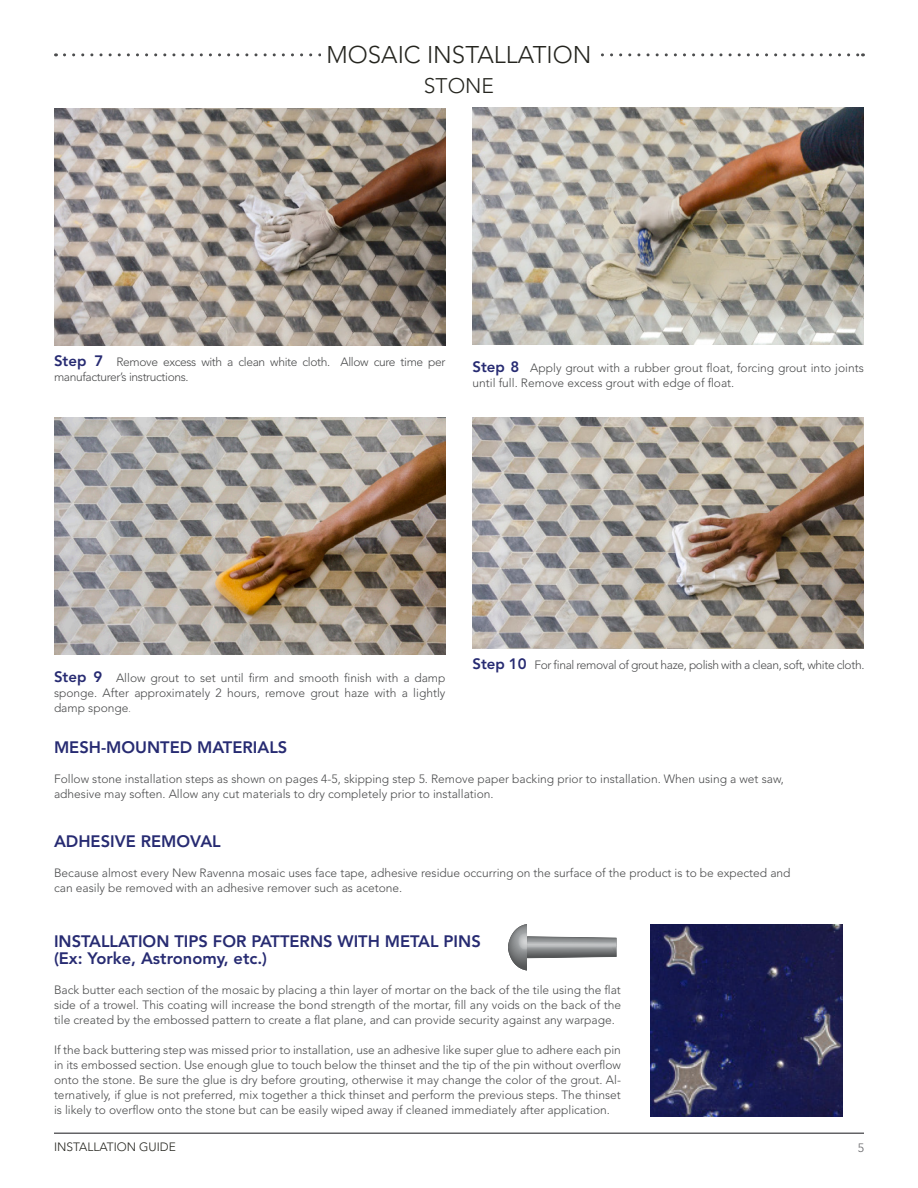
<style>
.page{position:relative;width:918px;height:1188px;background:#fff}
.page>*{position:absolute;margin:0;border:0;box-sizing:border-box;transform-origin:0 0}
.t1{font:300 24px "Avenir LT Std";color:#25251f}
.t2{font:300 21px "Avenir LT Std";color:#25251f}
.t3{font:800 16.5px "Avenir LT Std";color:#272b72}
.t4{font:300 12px/15px "Avenir LT Std";color:#4b4c4d;text-align:justify}
.t5{font:300 12px/15px "Avenir LT Std";letter-spacing:-.03em;color:#4b4c4d}
.t6{font:300 12px "Avenir LT Std";color:#25251f}
.t7{font:300 12px "Avenir LT Std";color:#636366}
.s1{font-weight:800;font-size:15px;color:#272b72}
.s2{font-size:9px}
</style>
<div class="page">
<hr style="left:54px;top:1132px;width:810px;height:2px;background:#636366">
<img style="left:54px;top:109px;width:391px;height:237px">
<img style="left:472px;top:107px;width:392px;height:237px">
<img style="left:54px;top:418px;width:392px;height:237px">
<img style="left:472px;top:418px;width:392px;height:231px">
<svg style="left:64px;top:53px;width:799px;height:3px"></svg>
<div style="left:321px;top:45px;width:276px;height:21px;background:#fff"></div>
<img style="left:650px;top:924px;width:193px;height:193px">
<svg style="left:508px;top:924px;width:109px;height:47px"></svg>
<p class="t1" style="left:327px;top:40px;width:266px">MOSAIC INSTALLATION</p>
<p class="t2" style="left:424px;top:73px;width:72px">STONE</p>
<p class="t5" style="left:54px;top:354px;width:393px"><span class="s1">Step 7</span> Remove excess with a clean white cloth. Allow cure time per manufacturer’s instructions.</p>
<p class="t4" style="left:472px;top:360px;width:393px"><span class="s1">Step 8</span> Apply grout with a rubber grout float, forcing grout into joints until full. Remove excess grout with edge of float.</p>
<p class="t4" style="left:54px;top:670px;width:393px"><span class="s1">Step 9</span> Allow grout to set until firm and smooth finish with a damp sponge. After approximately 2 hours, remove grout haze with a lightly damp sponge<span class="s2">.</span></p>
<p class="t5" style="left:472px;top:658px;width:393px"><span class="s1">Step 10</span> For final removal of grout haze, polish with a clean, soft, white cloth.</p>
<p class="t3" style="left:54px;top:737px;width:235px">MESH-MOUNTED MATERIALS</p>
<p class="t4" style="left:54px;top:771px;width:731px">Follow stone installation steps as shown on pages 4-5, skipping step 5. Remove paper backing prior to installation. When using a wet saw,</p>
<p class="t4" style="left:54px;top:786px;width:441px">adhesive may soften. Allow any cut materials to dry completely prior to installation.</p>
<p class="t3" style="left:54px;top:832px;width:168px">ADHESIVE REMOVAL</p>
<p class="t4" style="left:54px;top:866px;width:738px">Because almost every New Ravenna mosaic uses face tape, adhesive residue occurring on the surface of the product is to be expected and</p>
<p class="t4" style="left:54px;top:881px;width:350px">can easily be removed with an adhesive remover such as acetone.</p>
<p class="t3" style="left:54px;top:932px;width:428px">INSTALLATION TIPS FOR PATTERNS WITH METAL PINS</p>
<p class="t3" style="left:54px;top:948px;width:215px">(Ex: Yorke, Astronomy, etc.)</p>
<p class="t4" style="left:54px;top:982px;width:569px">Back butter each section of the mosaic by placing a thin layer of mortar on the back of the tile using the flat side of a trowel. This coating will increase the bond strength of the mortar, fill any voids on the back of the tile created by the embossed pattern to create a flat plane, and can provide security against any warpage.</p>
<p class="t4" style="left:54px;top:1042px;width:569px">If the back buttering step was missed prior to installation, use an adhesive like super glue to adhere each pin in its embossed section. Use enough glue to touch below the thinset and the tip of the pin without overflow onto the stone. Be sure the glue is dry before grouting, otherwise it may change the color of the grout. Al&shy;ternatively, if glue is not preferred, mix together a thick thinset and perform the previous steps. The thinset is likely to overflow onto the stone but can be easily wiped away if cleaned immediately after application.</p>
<p class="t6" style="left:54px;top:1140px;width:123px">INSTALLATION GUIDE</p>
<p class="t7" style="left:858px;top:1141px;width:8px">5</p>
</div>
